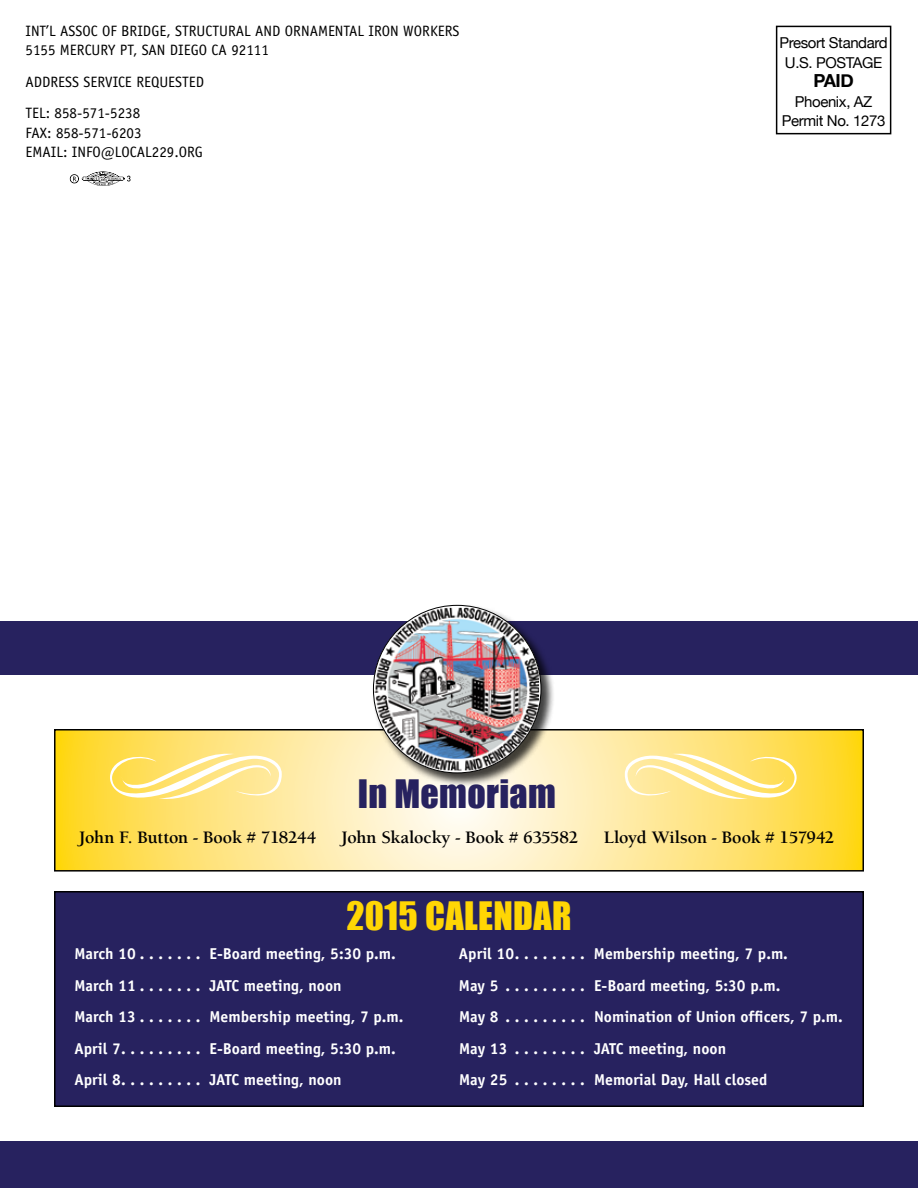
<style>
.page{position:relative;width:918px;height:1188px;background:#fff}
.page>*{position:absolute;margin:0;border:0;box-sizing:border-box;transform-origin:0 0}
.t1{font:36px "Impact";letter-spacing:.01em;color:#ffd604}
.t2{font:36px "Impact";letter-spacing:.01em;color:#27225f}
.t3{font:700 18px "Berkeley";letter-spacing:-.01em;color:#000}
.t4{font:700 18px "Helvetica Neue";color:#000}
.t5{font:700 15.75px/31.5px "Officina Sans";color:#fff}
.t6{font:15px/19.5px "Officina Sans";color:#000}
.t7{font:15px/19.5px "Helvetica Neue";letter-spacing:-.025em;color:#000;text-align:center}
</style>
<div class="page">
<svg style="left:57px;top:732px;width:804px;height:137px;background:#ffe78c"></svg>
<div style="left:54px;top:729px;width:810px;height:143px;border:2px solid #000"></div>
<div style="left:0;top:1142px;width:918px;height:46px;background:#27225f"></div>
<div style="left:0;top:621px;width:918px;height:54px;background:#27225f"></div>
<div style="left:55px;top:892px;width:808px;height:214px;background:#27225f"></div>
<div style="left:54px;top:891px;width:810px;height:216px;border:2px solid #000"></div>
<svg style="left:70px;top:171px;width:61px;height:15px"></svg>
<div style="left:776px;top:26px;width:115px;height:108px;border:2px solid #000"></div>
<svg style="left:110px;top:751px;width:172px;height:56px"></svg>
<svg style="left:625px;top:751px;width:172px;height:56px"></svg>
<div style="left:372px;top:604px;width:183px;height:183px;background:#000;opacity:.75"></div>
<img style="left:374px;top:608px;width:165px;height:162px">
<p class="t6" style="left:26px;top:21px;width:435px">INT’L ASSOC OF BRIDGE, STRUCTURAL AND ORNAMENTAL IRON WORKERS<br>5155 MERCURY PT, SAN DIEGO CA 92111</p>
<p class="t6" style="left:26px;top:66px;width:180px;line-height:31.5px">ADDRESS SERVICE REQUESTED<br>TEL: 858-571-5238</p>
<p class="t6" style="left:26px;top:123px;width:179px">FAX: 858-571-6203<br>EMAIL: INFO@LOCAL229.ORG</p>
<p class="t7" style="left:779px;top:33px;width:110px">Presort Standard<br>U.S. POSTAGE</p>
<p class="t4" style="left:813px;top:70px;width:42px">PAID</p>
<p class="t7" style="left:782px;top:91px;width:105px">Phoenix, AZ<br>Permit No. 1273</p>
<h1 class="t2" style="left:358px;top:766px;width:200px">In Memoriam</h1>
<p class="t3" style="left:79px;top:828px;width:239px">John F. Button - Book # 718244</p>
<p class="t3" style="left:341px;top:828px;width:238px">John Skalocky - Book # 635582</p>
<p class="t3" style="left:604px;top:828px;width:232px">Lloyd Wilson - Book # 157942</p>
<h1 class="t1" style="left:347px;top:888px;width:227px">2015 CALENDAR</h1>
<p class="t5" style="left:75px;top:938px;width:329px">March 10 . . . . . . . E-Board meeting, 5:30 p.m.<br>March 11 . . . . . . . JATC meeting, noon<br>March 13 . . . . . . . Membership meeting, 7 p.m.<br>April 7 . . . . . . . . . E-Board meeting, 5:30 p.m.<br>April 8 . . . . . . . . . JATC meeting, noon</p>
<p class="t5" style="left:459px;top:938px;width:384px">April 10 . . . . . . . . Membership meeting, 7 p.m.<br>May 5 . . . . . . . . . E-Board meeting, 5:30 p.m.<br>May 8 . . . . . . . . . Nomination of Union officers, 7 p.m.<br>May 13 . . . . . . . . JATC meeting, noon<br>May 25 . . . . . . . . Memorial Day, Hall closed</p>
</div>
